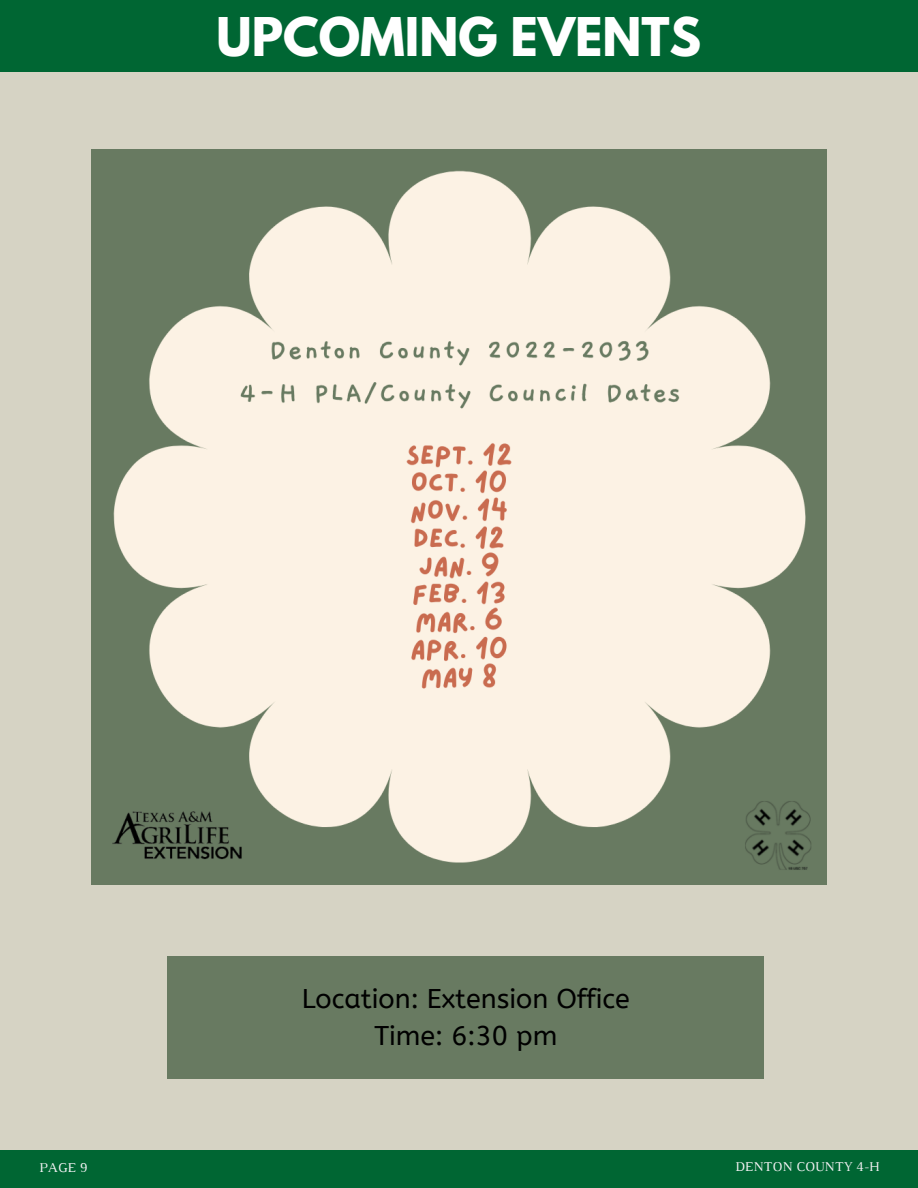
<style>
.page{position:relative;width:918px;height:1188px;background:#d6d3c4}
.page>*{position:absolute;margin:0;border:0;box-sizing:border-box;transform-origin:0 0}
.t1{font:700 47.25px "League Spartan";color:#fff}
.t2{font:27px/37.2px "A Bee Zee";color:#000;text-align:center}
.t3{font:13.8px "Luthier";color:#f5f3f5}
</style>
<div class="page">
<div style="left:0;top:1151px;width:918px;height:37px;background:#063"></div>
<div style="left:0;top:0;width:918px;height:72px;background:#063"></div>
<img style="left:92px;top:150px;width:734px;height:734px">
<div style="left:168px;top:956px;width:596px;height:123px;background:#687a61"></div>
<h1 class="t1" style="left:217px;top:14px;width:486px">UPCOMING EVENTS</h1>
<p class="t2" style="left:302px;top:980px;width:330px">Location: Extension Office<br>Time: 6:30 pm</p>
<p class="t3" style="left:39px;top:1162px;width:50px">PAGE 9</p>
<p class="t3" style="left:735px;top:1161px;width:146px">DENTON COUNTY 4-H</p>
</div>
